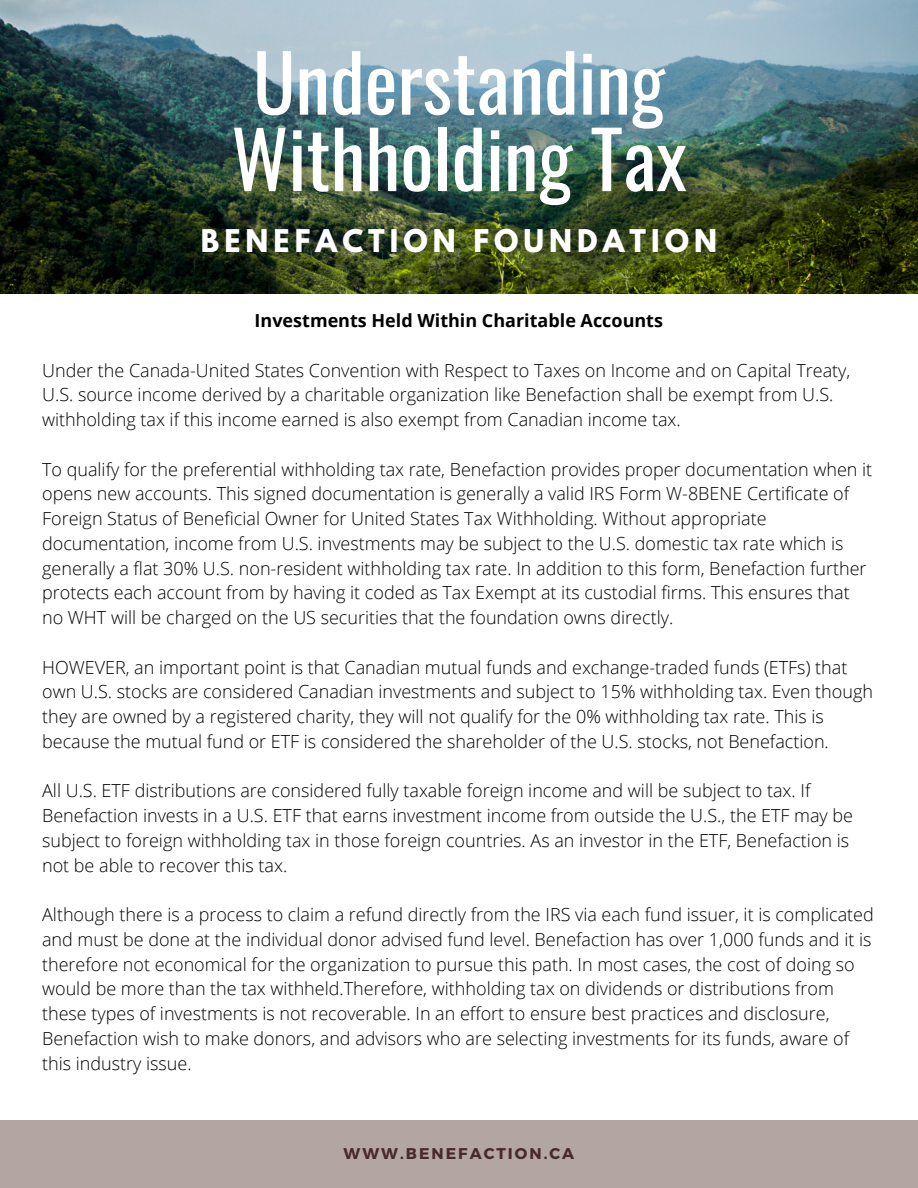
<style>
.page{position:relative;width:918px;height:1188px;background:#fff}
.page>*{position:absolute;margin:0;border:0;box-sizing:border-box;transform-origin:0 0}
.t1{font:115.8px "Oswald";color:#fff}
.t2{font:78.3px/76.5px "Oswald";color:#fff}
.t3{font:700 27.75px "League Spartan";letter-spacing:.18em;color:#fff}
.t4{font:300 18px/24.8px "Open Sans";color:#000}
.t5{font:700 18px "Open Sans";color:#000}
.t6{font:700 15.6px "Montserrat";letter-spacing:.13em;color:#472a2b}
</style>
<div class="page">
<img style="left:0;top:0;width:918px;height:293px">
<div style="left:0;top:1120px;width:918px;height:68px;background:#b3a59f"></div>
<h2 class="t2" style="left:231px;top:41px;width:457px">Understanding<br>Withholding Tax</h2>
<h3 class="t3" style="left:201px;top:227px;width:518px">BENEFACTION FOUNDATION</h3>
<h1 class="t1" style="left:213px;top:174px;width:468px">Investment</h1>
<p class="t5" style="left:255px;top:308px;width:410px">Investments Held Within Charitable Accounts</p>
<p class="t4" style="left:42px;top:357px;width:810px">Under the Canada-United States Convention with Respect to Taxes on Income and on Capital Treaty,<br>U.S. source income derived by a charitable organization like Benefaction shall be exempt from U.S. withholding tax if this income earned is also exempt from Canadian income tax.</p>
<p class="t4" style="left:42px;top:456px;width:832px">To qualify for the preferential withholding tax rate, Benefaction provides proper documentation when it opens new accounts. This signed documentation is generally a valid IRS Form W-8BENE Certificate of Foreign Status of Beneficial Owner for United States Tax Withholding. Without appropriate documentation, income from U.S. investments may be subject to the U.S. domestic tax rate which is generally a flat 30% U.S. non-resident withholding tax rate. In addition to this form, Benefaction further protects each account from by having it coded as Tax Exempt at its custodial firms. This ensures that no WHT will be charged on the US securities that the foundation owns directly.</p>
<p class="t4" style="left:42px;top:654px;width:832px">HOWEVER, an important point is that Canadian mutual funds and exchange-traded funds (ETFs) that own U.S. stocks are considered Canadian investments and subject to 15% withholding tax. Even though they are owned by a registered charity, they will not qualify for the 0% withholding tax rate. This is because the mutual fund or ETF is considered the shareholder of the U.S. stocks, not Benefaction.</p>
<p class="t4" style="left:42px;top:778px;width:812px">All U.S. ETF distributions are considered fully taxable foreign income and will be subject to tax. If Benefaction invests in a U.S. ETF that earns investment income from outside the U.S., the ETF may be subject to foreign withholding tax in those foreign countries. As an investor in the ETF, Benefaction is not be able to recover this tax.</p>
<p class="t4" style="left:42px;top:902px;width:833px">Although there is a process to claim a refund directly from the IRS via each fund issuer, it is complicated and must be done at the individual donor advised fund level. Benefaction has over 1,000 funds and it is therefore not economical for the organization to pursue this path. In most cases, the cost of doing so would be more than the tax withheld.Therefore, withholding tax on dividends or distributions from these types of investments is not recoverable. In an effort to ensure best practices and disclosure, Benefaction wish to make donors, and advisors who are selecting investments for its funds, aware of this industry issue.</p>
<p class="t6" style="left:344px;top:1143px;width:232px">WWW.BENEFACTION.CA</p>
</div>
